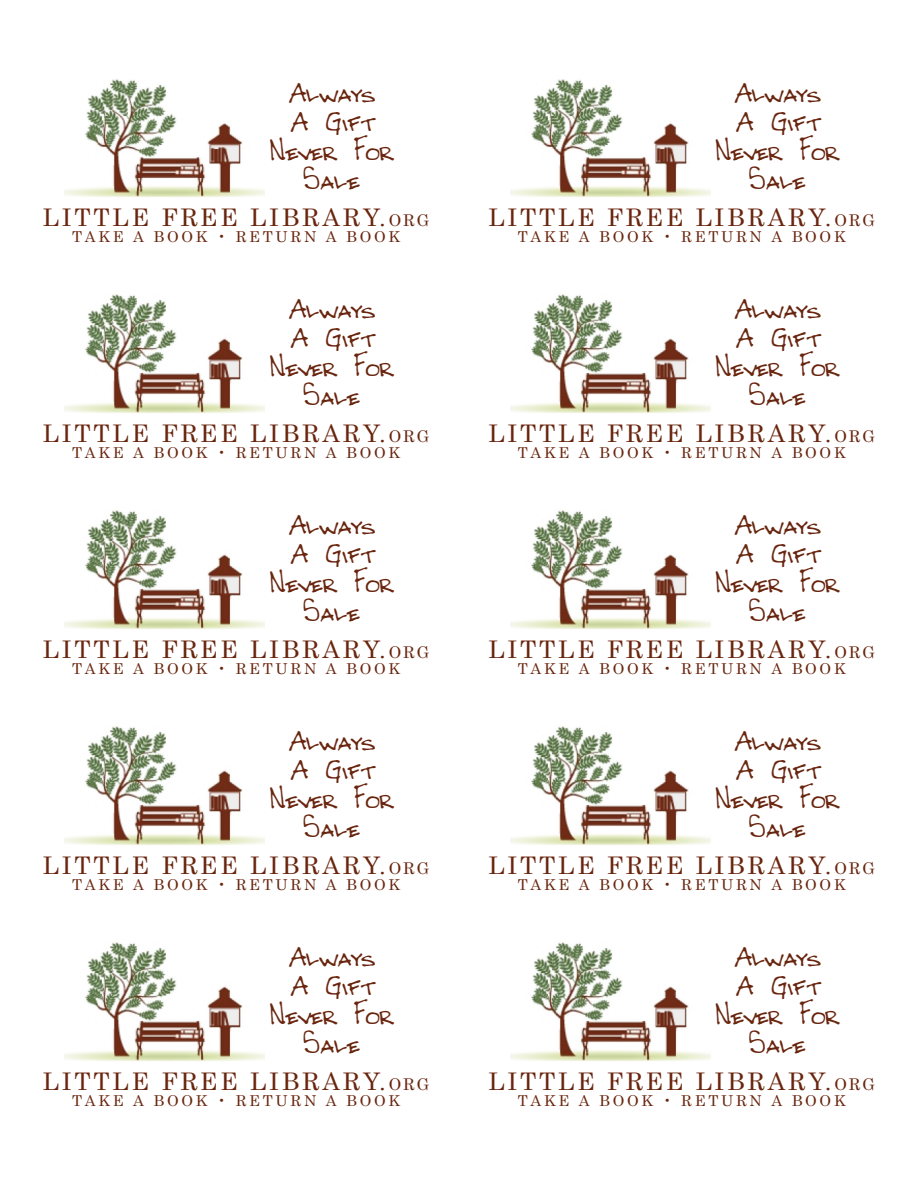
<style>
.page{position:relative;width:918px;height:1188px;background:#fff}
.page>*{position:absolute;margin:0;border:0;box-sizing:border-box;transform-origin:0 0}
.t1{font:28.95px/29px "Gilbert";color:#69250e;text-align:center}
.t2{font:24.3px "Century Schoolbook";letter-spacing:.115em;color:#69250e}
.t3{font:15px "Century Schoolbook";letter-spacing:.18em;color:#69250e}
.s1{font-size:16.2px}
</style>
<div class="page">
<img style="left:64px;top:79px;width:201px;height:118px">
<img style="left:510px;top:79px;width:200px;height:118px">
<img style="left:64px;top:294px;width:201px;height:119px">
<img style="left:510px;top:294px;width:200px;height:119px">
<img style="left:64px;top:510px;width:201px;height:119px">
<img style="left:510px;top:510px;width:200px;height:119px">
<img style="left:64px;top:726px;width:201px;height:119px">
<img style="left:510px;top:726px;width:200px;height:119px">
<img style="left:64px;top:942px;width:201px;height:119px">
<img style="left:510px;top:942px;width:200px;height:119px">
<p class="t1" style="left:268px;top:77px;width:127px">Always<br>A Gift<br>Never For<br>Sale</p>
<p class="t2" style="left:43px;top:202px;width:388px">LITTLE FREE LIBRARY.<span class="s1">ORG</span></p>
<p class="t3" style="left:72px;top:227px;width:329px">TAKE A BOOK • RETURN A BOOK</p>
<p class="t1" style="left:268px;top:293px;width:127px">Always<br>A Gift<br>Never For<br>Sale</p>
<p class="t2" style="left:43px;top:418px;width:388px">LITTLE FREE LIBRARY.<span class="s1">ORG</span></p>
<p class="t3" style="left:72px;top:443px;width:329px">TAKE A BOOK • RETURN A BOOK</p>
<p class="t1" style="left:268px;top:509px;width:127px">Always<br>A Gift<br>Never For<br>Sale</p>
<p class="t2" style="left:43px;top:634px;width:388px">LITTLE FREE LIBRARY.<span class="s1">ORG</span></p>
<p class="t3" style="left:72px;top:659px;width:329px">TAKE A BOOK • RETURN A BOOK</p>
<p class="t1" style="left:268px;top:725px;width:127px">Always<br>A Gift<br>Never For<br>Sale</p>
<p class="t2" style="left:43px;top:850px;width:388px">LITTLE FREE LIBRARY.<span class="s1">ORG</span></p>
<p class="t3" style="left:72px;top:875px;width:329px">TAKE A BOOK • RETURN A BOOK</p>
<p class="t1" style="left:268px;top:941px;width:127px">Always<br>A Gift<br>Never For<br>Sale</p>
<p class="t2" style="left:43px;top:1066px;width:388px">LITTLE FREE LIBRARY.<span class="s1">ORG</span></p>
<p class="t3" style="left:72px;top:1091px;width:329px">TAKE A BOOK • RETURN A BOOK</p>
<p class="t1" style="left:714px;top:77px;width:127px">Always<br>A Gift<br>Never For<br>Sale</p>
<p class="t2" style="left:489px;top:202px;width:388px">LITTLE FREE LIBRARY.<span class="s1">ORG</span></p>
<p class="t3" style="left:518px;top:227px;width:329px">TAKE A BOOK • RETURN A BOOK</p>
<p class="t1" style="left:714px;top:293px;width:127px">Always<br>A Gift<br>Never For<br>Sale</p>
<p class="t2" style="left:489px;top:418px;width:388px">LITTLE FREE LIBRARY.<span class="s1">ORG</span></p>
<p class="t3" style="left:518px;top:443px;width:329px">TAKE A BOOK • RETURN A BOOK</p>
<p class="t1" style="left:714px;top:509px;width:127px">Always<br>A Gift<br>Never For<br>Sale</p>
<p class="t2" style="left:489px;top:634px;width:388px">LITTLE FREE LIBRARY.<span class="s1">ORG</span></p>
<p class="t3" style="left:518px;top:659px;width:329px">TAKE A BOOK • RETURN A BOOK</p>
<p class="t1" style="left:714px;top:725px;width:127px">Always<br>A Gift<br>Never For<br>Sale</p>
<p class="t2" style="left:489px;top:850px;width:388px">LITTLE FREE LIBRARY.<span class="s1">ORG</span></p>
<p class="t3" style="left:518px;top:875px;width:329px">TAKE A BOOK • RETURN A BOOK</p>
<p class="t1" style="left:714px;top:941px;width:127px">Always<br>A Gift<br>Never For<br>Sale</p>
<p class="t2" style="left:489px;top:1066px;width:388px">LITTLE FREE LIBRARY.<span class="s1">ORG</span></p>
<p class="t3" style="left:518px;top:1091px;width:329px">TAKE A BOOK • RETURN A BOOK</p>
</div>
